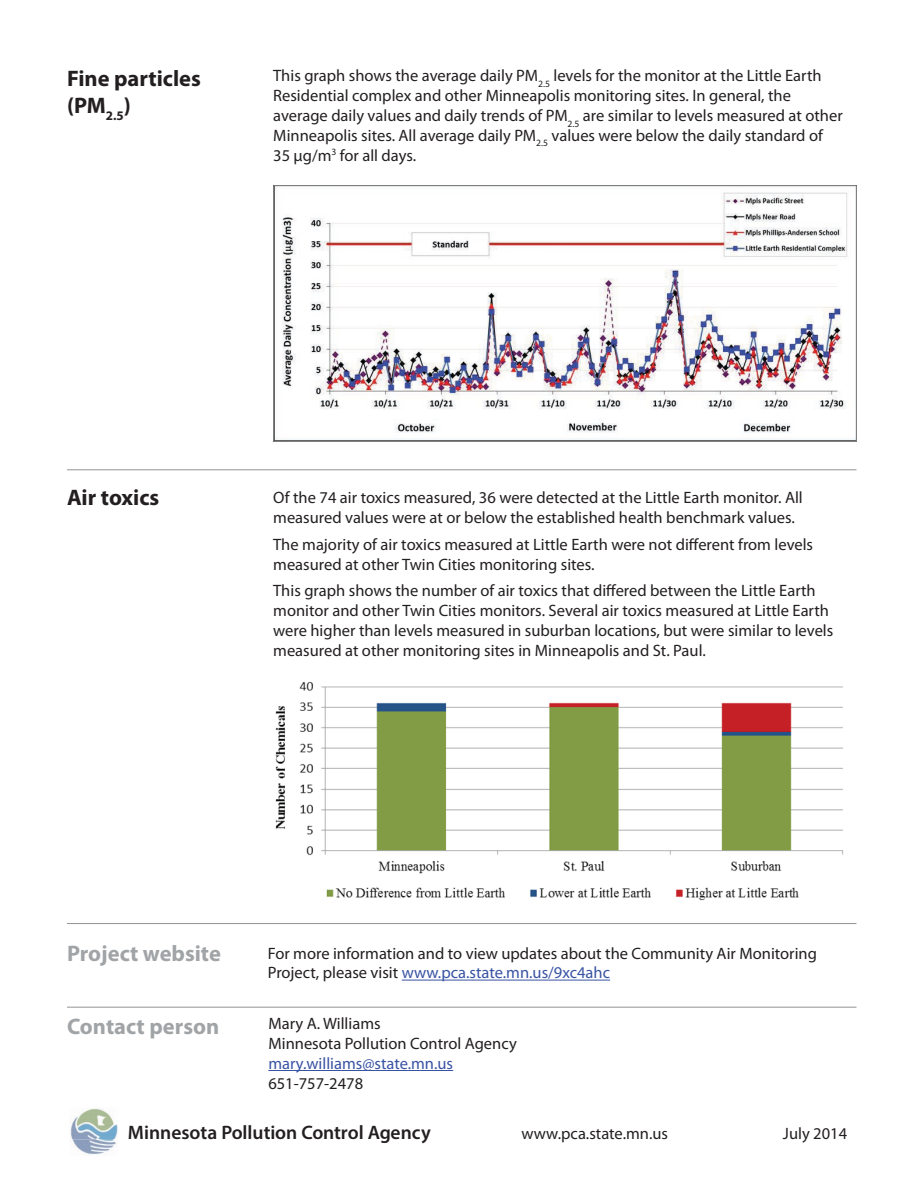
<style>
.page{position:relative;width:918px;height:1188px;background:#fff}
.page>*{position:absolute;margin:0;border:0;box-sizing:border-box;transform-origin:0 0}
.t1{font:700 22.5px/27px "Myriad Pro";color:#231f20}
.t2{font:700 22.5px "Myriad Pro";color:#a1a4a6}
.t3{font:600 19.5px "Myriad Pro";color:#231f20}
.t4{font:16.5px/19.8px "Myriad Pro";color:#231f20}
.t5{font:16.5px "Myriad Pro";color:#3953a4}
.s1{color:#3953a4}
</style>
<div class="page">
<hr style="left:67px;top:470px;width:789px;height:1px;background:#919396">
<hr style="left:67px;top:923px;width:789px;height:1px;background:#919396">
<hr style="left:67px;top:1007px;width:789px;height:1px;background:#919396">
<img style="left:273px;top:185px;width:583px;height:256px">
<hr style="left:402px;top:980px;width:208px;height:1px;background:#3953a4">
<img style="left:70px;top:1108px;width:48px;height:47px">
<hr style="left:268px;top:1070px;width:185px;height:1px;background:#3953a4">
<img style="left:275px;top:681px;width:569px;height:220px">
<h1 class="t1" style="left:67px;top:64px;width:135px">Fine particles (PM<sub>2.5</sub>)</h1>
<p class="t4" style="left:273px;top:66px;width:571px">This graph shows the average daily PM<sub>2.5</sub> levels for the monitor at the Little Earth Residential complex and other Minneapolis monitoring sites. In general, the average daily values and daily trends of PM<sub>2.5</sub> are similar to levels measured at other Minneapolis sites. All average daily PM<sub>2.5</sub> values were below the daily standard of 35 µg/m<sup>3</sup> for all days.</p>
<h1 class="t1" style="left:67px;top:484px;width:94px">Air toxics</h1>
<p class="t4" style="left:273px;top:488px;width:531px">Of the 74 air toxics measured, 36 were detected at the Little Earth monitor. All measured values were at or below the established health benchmark values.</p>
<p class="t4" style="left:273px;top:534px;width:541px">The majority of air toxics measured at Little Earth were not different from levels measured at other Twin Cities monitoring sites.</p>
<p class="t4" style="left:273px;top:581px;width:562px">This graph shows the number of air toxics that differed between the Little Earth monitor and other Twin Cities monitors. Several air toxics measured at Little Earth were higher than levels measured in suburban locations, but were similar to levels measured at other monitoring sites in Minneapolis and St. Paul.</p>
<h1 class="t2" style="left:67px;top:939px;width:155px">Project website</h1>
<h1 class="t2" style="left:67px;top:1012px;width:154px">Contact person</h1>
<p class="t4" style="left:268px;top:943px;width:551px">For more information and to view updates about the Community Air Monitoring<br>Project, please visit <span class="s1">www.pca.state.mn.us/9xc4ahc</span></p>
<p class="t4" style="left:268px;top:1014px;width:250px">Mary A. Williams<br>Minnesota Pollution Control Agency</p>
<p class="t5" style="left:268px;top:1053px;width:186px">mary.williams@state.mn.us</p>
<p class="t4" style="left:268px;top:1073px;width:96px">651-757-2478</p>
<p class="t3" style="left:128px;top:1120px;width:305px">Minnesota Pollution Control Agency</p>
<p class="t4" style="left:522px;top:1123px;width:148px">www.pca.state.mn.us</p>
<p class="t4" style="left:783px;top:1123px;width:66px">July 2014</p>
</div>
